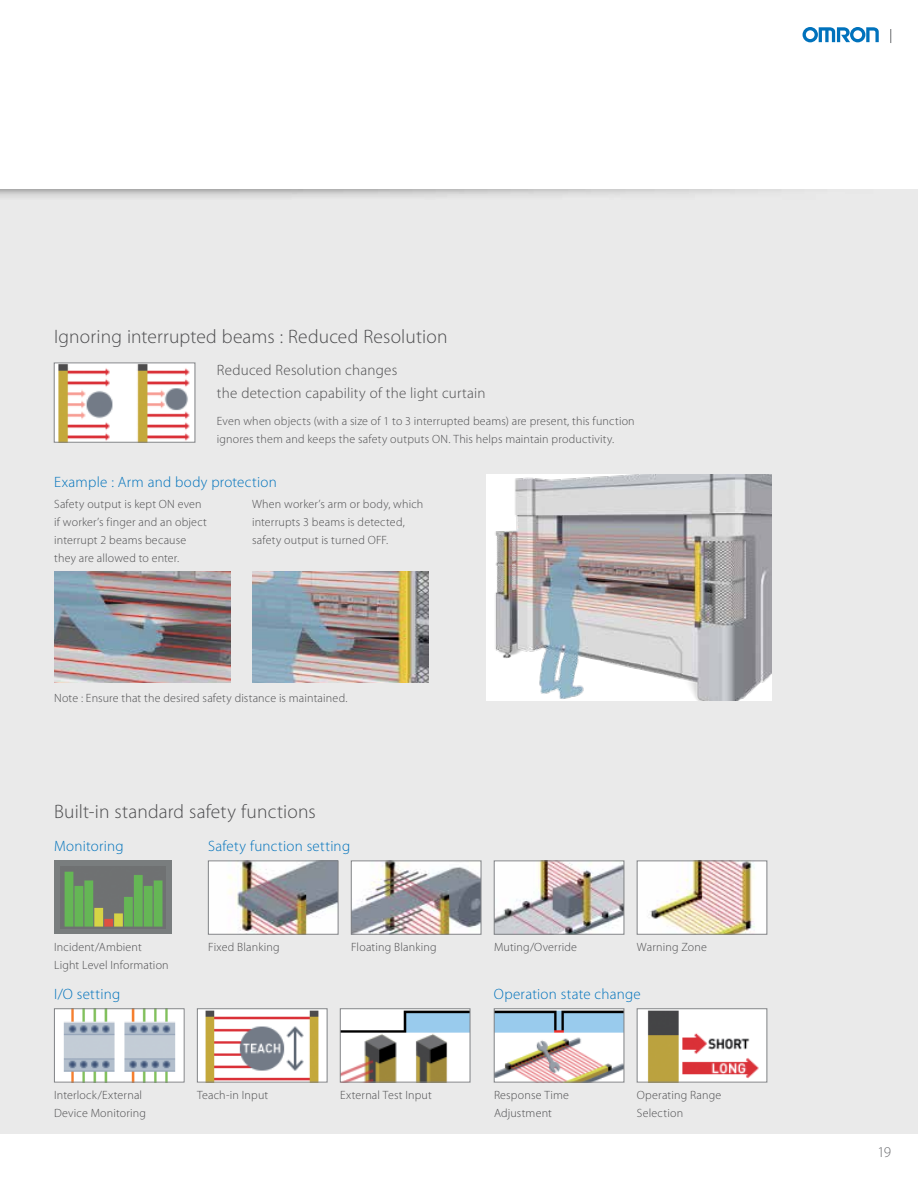
<style>
.page{position:relative;width:918px;height:1188px;background:#fff}
.page>*{position:absolute;margin:0;border:0;box-sizing:border-box;transform-origin:0 0}
.t1{font:300 19.5px "Myriad Pro";letter-spacing:.01em;color:#4d4d4f}
.t2{font:300 15px "Myriad Pro";letter-spacing:.02em;color:#0072bc}
.t3{font:300 15px/22.5px "Myriad Pro";letter-spacing:.015em;color:#4d4d4f}
.t4{font:300 15px "Myriad Pro";color:#6d6e71}
.t5{font:300 12px/18px "Myriad Pro";letter-spacing:.015em;color:#4d4d4f}
</style>
<div class="page">
<div style="left:0;top:189px;width:918px;height:945px;background:#eaeaea"></div>
<img style="left:56px;top:365px;width:137px;height:75px">
<div style="left:54px;top:363px;width:141px;height:79px;border:1px solid #808285"></div>
<div style="left:54px;top:861px;width:117px;height:73px;background:#797d7e"></div>
<img style="left:60px;top:867px;width:105px;height:62px">
<img style="left:56px;top:1011px;width:126px;height:69px">
<img style="left:210px;top:863px;width:126px;height:69px">
<div style="left:208px;top:861px;width:130px;height:73px;border:1px solid #808285"></div>
<img style="left:199px;top:1011px;width:126px;height:69px">
<img style="left:353px;top:863px;width:126px;height:69px">
<div style="left:351px;top:861px;width:130px;height:73px;border:1px solid #808285"></div>
<img style="left:342px;top:1011px;width:126px;height:69px">
<div style="left:340px;top:1009px;width:130px;height:73px;border:1px solid #808285"></div>
<img style="left:496px;top:863px;width:126px;height:69px">
<div style="left:494px;top:861px;width:130px;height:73px;border:1px solid #808285"></div>
<img style="left:496px;top:1011px;width:126px;height:69px">
<div style="left:494px;top:1009px;width:130px;height:73px;border:1px solid #808285"></div>
<img style="left:639px;top:863px;width:126px;height:69px">
<div style="left:637px;top:861px;width:130px;height:73px;border:1px solid #808285"></div>
<img style="left:639px;top:1011px;width:126px;height:69px">
<div style="left:637px;top:1009px;width:130px;height:73px;border:1px solid #808285"></div>
<img style="left:54px;top:571px;width:176px;height:111px">
<img style="left:252px;top:571px;width:176px;height:111px">
<img style="left:486px;top:474px;width:286px;height:226px">
<svg style="left:803px;top:27px;width:76px;height:15px"></svg>
<svg style="left:891px;top:29px;width:1px;height:14px"></svg>
<h1 class="t1" style="left:54px;top:326px;width:395px">Ignoring interrupted beams : Reduced Resolution</h1>
<p class="t3" style="left:217px;top:359px;width:270px">Reduced Resolution changes<br>the detection capability of the light curtain</p>
<p class="t5" style="left:217px;top:412px;width:419px">Even when objects (with a size of 1 to 3 interrupted beams) are present, this function ignores them and keeps the safety outputs ON. This helps maintain productivity.</p>
<p class="t2" style="left:54px;top:473px;width:224px">Example : Arm and body protection</p>
<p class="t5" style="left:54px;top:495px;width:154px">Safety output is kept ON even if worker’s finger and an object interrupt 2 beams because they are allowed to enter.</p>
<p class="t5" style="left:252px;top:495px;width:173px">When worker’s arm or body, which interrupts 3 beams is detected, safety output is turned OFF.</p>
<p class="t5" style="left:54px;top:690px;width:295px">Note : Ensure that the desired safety distance is maintained.</p>
<h1 class="t1" style="left:54px;top:801px;width:263px">Built-in standard safety functions</h1>
<p class="t2" style="left:54px;top:837px;width:71px">Monitoring</p>
<p class="t5" style="left:54px;top:938px;width:116px">Incident/Ambient<br>Light Level Information</p>
<p class="t2" style="left:208px;top:837px;width:144px">Safety function setting</p>
<p class="t5" style="left:208px;top:938px;width:73px">Fixed Blanking</p>
<p class="t5" style="left:351px;top:938px;width:87px">Floating Blanking</p>
<p class="t5" style="left:494px;top:938px;width:85px">Muting/Override</p>
<p class="t5" style="left:637px;top:938px;width:72px">Warning Zone</p>
<p class="t2" style="left:54px;top:985px;width:68px">I/O setting</p>
<p class="t2" style="left:494px;top:985px;width:148px">Operation state change</p>
<p class="t5" style="left:54px;top:1087px;width:93px">Interlock/External<br>Device Monitoring</p>
<p class="t5" style="left:494px;top:1087px;width:77px">Response Time<br>Adjustment</p>
<p class="t5" style="left:197px;top:1087px;width:73px">Teach-in Input</p>
<p class="t5" style="left:637px;top:1087px;width:86px">Operating Range<br>Selection</p>
<p class="t5" style="left:340px;top:1087px;width:93px">External Test Input</p>
<p class="t4" style="left:877px;top:1144px;width:15px">19</p>
</div>
